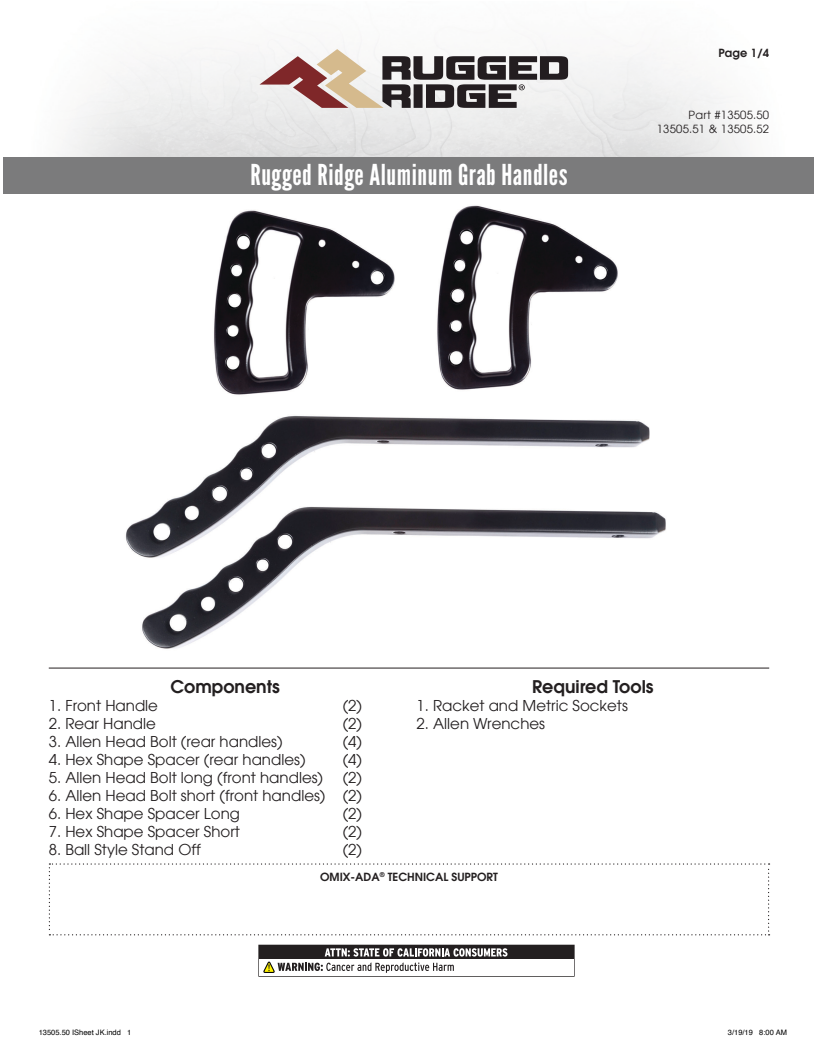
<style>
.page{position:relative;width:818px;height:1043px;background:#fff}
.page>*{position:absolute;margin:0;border:0;box-sizing:border-box;transform-origin:0 0}
.t1{font:28.75px "League Gothic";letter-spacing:.02em;color:#fff}
.t2{font:600 17.5px "Avant Garde LT";color:#231f20}
.t3{font:15px "Avant Garde LT";color:#231f20}
.t4{font:600 11.25px "Avant Garde LT";color:#231f20}
.t5{font:11.25px/13.5px "Avant Garde LT";letter-spacing:.02em;color:#231f20;text-align:right}
.t6{font:7.5px "Helvetica";color:#000}
</style>
<div class="page">
<div style="left:4px;top:157px;width:810px;height:37px;background:#7b7b7c"></div>
<svg style="left:259px;top:49px;width:309px;height:59px"></svg>
<img style="left:214px;top:205px;width:404px;height:190px">
<img style="left:125px;top:415px;width:541px;height:234px">
<hr style="left:49px;top:667px;width:720px;height:1px;background:#231f20">
<svg style="left:49px;top:863px;width:720px;height:72px"></svg>
<svg style="left:258px;top:944px;width:316px;height:32px"></svg>
<p class="t4" style="left:718px;top:46px;width:52px">Page 1/4</p>
<h1 class="t1" style="left:250px;top:158px;width:318px">Rugged Ridge Aluminum Grab Handles</h1>
<p class="t5" style="left:656px;top:108px;width:114px">Part #13505.50<br>13505.51 &amp; 13505.52</p>
<p class="t2" style="left:170px;top:675px;width:111px">Components</p>
<p class="t3" style="left:49px;top:697px;width:111px">1. Front Handle</p>
<p class="t3" style="left:342px;top:697px;width:21px">(2)</p>
<p class="t3" style="left:49px;top:715px;width:109px">2. Rear Handle</p>
<p class="t3" style="left:342px;top:715px;width:21px">(2)</p>
<p class="t3" style="left:49px;top:733px;width:235px">3. Allen Head Bolt (rear handles)</p>
<p class="t3" style="left:342px;top:733px;width:21px">(4)</p>
<p class="t3" style="left:49px;top:751px;width:258px">4. Hex Shape Spacer (rear handles)</p>
<p class="t3" style="left:342px;top:751px;width:21px">(4)</p>
<p class="t3" style="left:49px;top:769px;width:276px">5. Allen Head Bolt long (front handles)</p>
<p class="t3" style="left:342px;top:769px;width:21px">(2)</p>
<p class="t3" style="left:49px;top:787px;width:315px">6. Allen Head Bolt short (front handles) (2)</p>
<p class="t3" style="left:49px;top:805px;width:193px">6. Hex Shape Spacer Long</p>
<p class="t3" style="left:342px;top:805px;width:21px">(2)</p>
<p class="t3" style="left:49px;top:823px;width:193px">7. Hex Shape Spacer Short</p>
<p class="t3" style="left:342px;top:823px;width:21px">(2)</p>
<p class="t3" style="left:49px;top:841px;width:154px">8. Ball Style Stand Off</p>
<p class="t3" style="left:342px;top:841px;width:21px">(2)</p>
<p class="t2" style="left:532px;top:675px;width:123px">Required Tools</p>
<p class="t3" style="left:416px;top:697px;width:213px">1. Racket and Metric Sockets</p>
<p class="t3" style="left:416px;top:715px;width:130px">2. Allen Wrenches</p>
<p class="t4" style="left:320px;top:869px;width:179px">OMIX-ADA<sup>®</sup> TECHNICAL SUPPORT</p>
<p class="t6" style="left:39px;top:1027px;width:94px">13505.50 ISheet JK.indd 1</p>
<p class="t6" style="left:728px;top:1027px;width:61px">3/19/19 8:00 AM</p>
</div>
